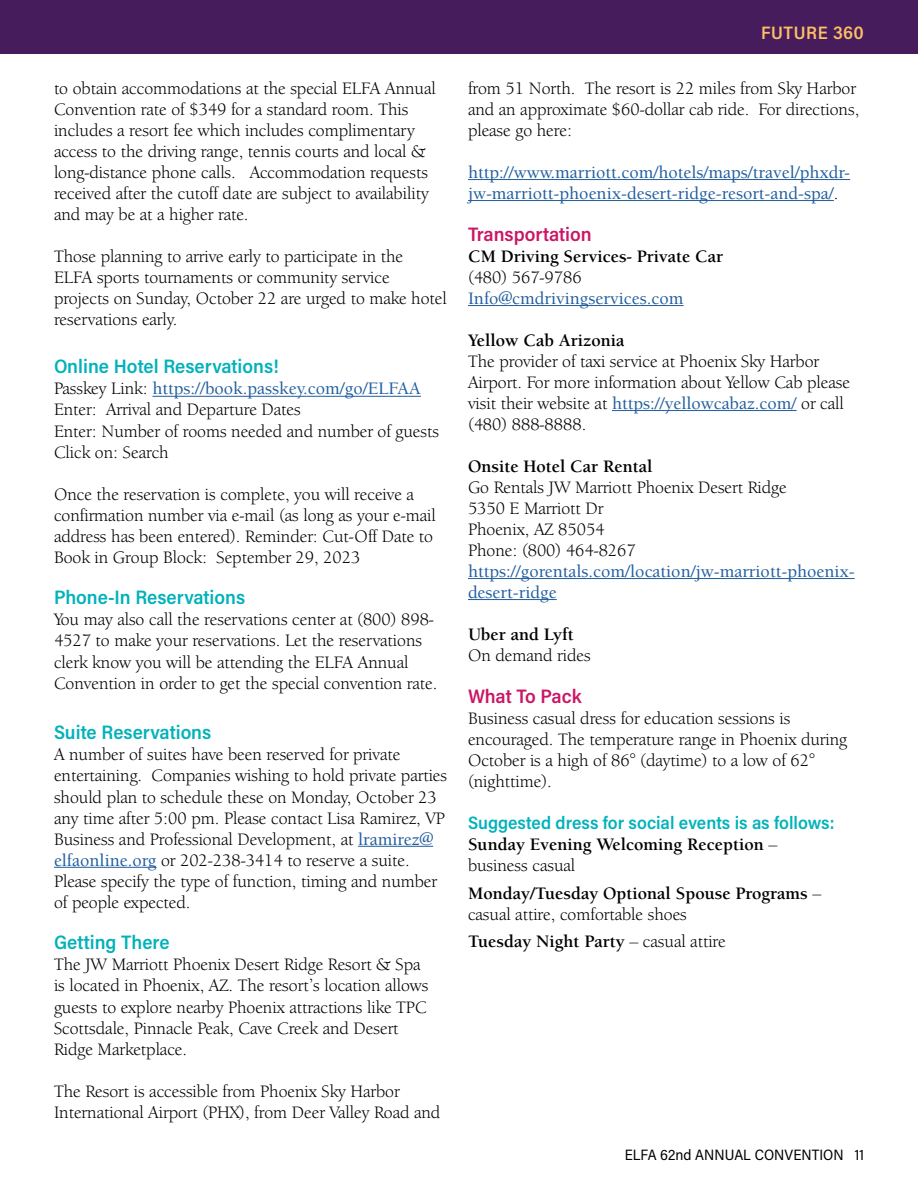
<style>
.page{position:relative;width:918px;height:1188px;background:#fff}
.page>*{position:absolute;margin:0;border:0;box-sizing:border-box;transform-origin:0 0}
.t1{font:600 19.5px "Acumin Pro Semi Cond";color:#00b2ba}
.t2{font:600 19.5px "Acumin Pro Semi Cond";color:#cb1665}
.t3{font:18px/21px "Berkeley Oldstyle IT Cby BT";color:#000}
.t4{font:500 18px/21px "Berkeley Std";color:#215e9e}
.t5{font:700 18px "Berkeley Std";color:#000}
.t6{font:600 18px "Acumin Pro Semi Cond";color:#00b2ba}
.t7{font:600 18px "Acumin Pro Semi Cond";letter-spacing:.025em;color:#fcbf66}
.t8{font:15px "Acumin Pro Semi Cond";color:#000}
.s1{font-family:"Berkeley Oldstyle IT Cby BT";font-weight:400;color:#000}
.s2{font-family:"Berkeley Std";font-weight:500;color:#215e9e}
.s3{font-family:"Berkeley Oldstyle IT Cby BT";font-weight:400}
</style>
<div class="page">
<div style="left:0;top:0;width:918px;height:54px;background:#471c5c"></div>
<hr style="left:152px;top:396px;width:269px;height:1px;background:#215e9e">
<hr style="left:358px;top:846px;width:75px;height:1px;background:#215e9e">
<hr style="left:54px;top:867px;width:102px;height:1px;background:#215e9e">
<hr style="left:468px;top:179px;width:382px;height:1px;background:#215e9e">
<hr style="left:468px;top:200px;width:366px;height:1px;background:#215e9e">
<hr style="left:468px;top:305px;width:216px;height:1px;background:#215e9e">
<hr style="left:612px;top:410px;width:185px;height:1px;background:#215e9e">
<hr style="left:468px;top:578px;width:387px;height:1px;background:#215e9e">
<hr style="left:468px;top:599px;width:89px;height:1px;background:#215e9e">
<p class="t3" style="left:54px;top:77px;width:383px">to obtain accommodations at the special ELFA Annual Convention rate of $349 for a standard room. This includes a resort fee which includes complimentary access to the driving range, tennis courts and local &amp; long-distance phone calls. Accommodation requests received after the cutoff date are subject to availability and may be at a higher rate.</p>
<p class="t3" style="left:54px;top:245px;width:394px">Those planning to arrive early to participate in the<br>ELFA sports tournaments or community service projects on Sunday, October 22 are urged to make hotel reservations early.</p>
<p class="t1" style="left:54px;top:353px;width:226px">Online Hotel Reservations!</p>
<p class="t4" style="left:54px;top:379px;width:368px"><span class="s1">Passkey Link:</span> https://book.passkey.com/go/ELFAA</p>
<p class="t3" style="left:54px;top:399px;width:387px">Enter: Arrival and Departure Dates<br>Enter: Number of rooms needed and number of guests<br>Click on: Search</p>
<p class="t3" style="left:54px;top:483px;width:383px">Once the reservation is complete, you will receive a confirmation number via e-mail (as long as your e-mail address has been entered). Reminder: Cut-Off Date to Book in Group Block: September 29, 2023</p>
<p class="t1" style="left:54px;top:584px;width:193px">Phone-In Reservations</p>
<p class="t3" style="left:54px;top:609px;width:385px">You may also call the reservations center at (800) 898- 4527 to make your reservations. Let the reservations clerk know you will be attending the ELFA Annual Convention in order to get the special convention rate.</p>
<p class="t1" style="left:54px;top:719px;width:159px">Suite Reservations</p>
<p class="t3" style="left:54px;top:744px;width:395px">A number of suites have been reserved for private entertaining. Companies wishing to hold private parties should plan to schedule these on Monday, October 23 any time after 5:00 pm. Please contact Lisa Ramirez, VP Business and Professional Development, at <span class="s2">lramirez@ elfaonline.org</span> or 202-238-3414 to reserve a suite.<br>Please specify the type of function, timing and number of people expected.</p>
<p class="t1" style="left:54px;top:929px;width:117px">Getting There</p>
<p class="t3" style="left:54px;top:954px;width:376px">The JW Marriott Phoenix Desert Ridge Resort &amp; Spa is located in Phoenix, AZ. The resort’s location allows guests to explore nearby Phoenix attractions like TPC Scottsdale, Pinnacle Peak, Cave Creek and Desert Ridge Marketplace.</p>
<p class="t3" style="left:54px;top:1080px;width:388px">The Resort is accessible from Phoenix Sky Harbor<br>International Airport (PHX), from Deer Valley Road and</p>
<p class="t7" style="left:761px;top:20px;width:104px">FUTURE 360</p>
<p class="t3" style="left:468px;top:77px;width:393px">from 51 North. The resort is 22 miles from Sky Harbor and an approximate $60-dollar cab ride. For directions, please go here:</p>
<p class="t4" style="left:468px;top:162px;width:384px">http://www.marriott.com/hotels/maps/travel/phxdr&shy;jw-marriott-phoenix-desert-ridge-resort-and-spa/<span class="s1">.</span></p>
<p class="t2" style="left:468px;top:220px;width:125px">Transportation</p>
<p class="t5" style="left:468px;top:246px;width:257px">CM Driving Services- Private Car</p>
<p class="t3" style="left:468px;top:266px;width:115px">(480) 567-9786</p>
<p class="t4" style="left:468px;top:288px;width:217px">Info@cmdrivingservices.com</p>
<p class="t5" style="left:468px;top:331px;width:158px">Yellow Cab Arizonia</p>
<p class="t3" style="left:468px;top:350px;width:383px">The provider of taxi service at Phoenix Sky Harbor Airport. For more information about Yellow Cab please visit their website at <span class="s2">https://yellowcabaz.com/</span> or call (480) 888-8888.</p>
<p class="t5" style="left:468px;top:457px;width:186px">Onsite Hotel Car Rental</p>
<p class="t3" style="left:468px;top:476px;width:320px">Go Rentals JW Marriott Phoenix Desert Ridge<br>5350 E Marriott Dr<br>Phoenix, AZ 85054<br>Phone: (800) 464-8267</p>
<p class="t4" style="left:468px;top:561px;width:388px">https://gorentals.com/location/jw-marriott-phoenix&shy;desert-ridge</p>
<p class="t5" style="left:468px;top:625px;width:107px">Uber and Lyft</p>
<p class="t3" style="left:468px;top:644px;width:124px">On demand rides</p>
<p class="t2" style="left:468px;top:682px;width:115px">What To Pack</p>
<p class="t3" style="left:468px;top:707px;width:381px">Business casual dress for education sessions is encouraged. The temperature range in Phoenix during October is a high of 86° (daytime) to a low of 62° (nighttime).</p>
<p class="t6" style="left:468px;top:810px;width:368px">Suggested dress for social events is as follows:</p>
<p class="t5" style="left:468px;top:835px;width:311px">Sunday Evening Welcoming Reception <span class="s3">–</span></p>
<p class="t3" style="left:468px;top:854px;width:109px">business casual</p>
<p class="t5" style="left:468px;top:883px;width:355px">Monday/Tuesday Optional Spouse Programs <span class="s3">–</span></p>
<p class="t3" style="left:468px;top:903px;width:220px">casual attire, comfortable shoes</p>
<p class="t5" style="left:468px;top:932px;width:259px">Tuesday Night Party <span class="s3">– casual attire</span></p>
<p class="t8" style="left:625px;top:1144px;width:241px">ELFA 62nd ANNUAL CONVENTION 11</p>
</div>
